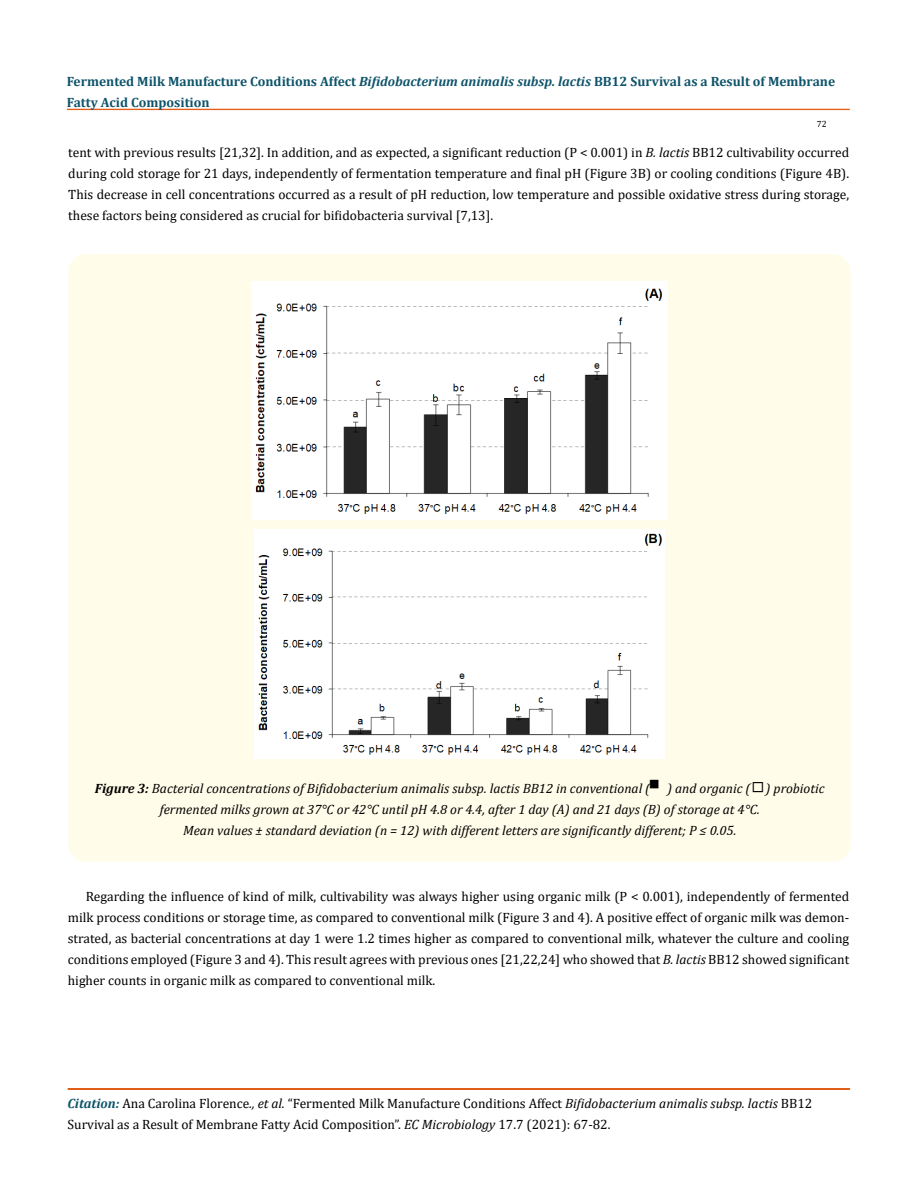
<style>
.page{position:relative;width:917px;height:1188px;background:#fff}
.page>*{position:absolute;margin:0;border:0;box-sizing:border-box;transform-origin:0 0}
.t1{font:13.5px/21px "Cambria";color:#000;text-align:justify}
.t2{font:italic 13.5px/21px "Cambria";color:#000;text-align:center}
.t3{font:700 13.5px/21px "Cambria";color:#0e546a}
.t4{font:9px "Cambria";color:#000}
.s1{font-style:italic}
.s2{font-weight:700}
.s3{font-style:normal;font-size:18px}
.s4{font-weight:700;font-style:italic;color:#0e546a}
</style>
<div class="page">
<div style="left:67px;top:109px;width:782px;height:1px;border:1px solid #e05d1a"></div>
<div style="left:68px;top:1089px;width:781px;height:1px;border:1px solid #e05d1a"></div>
<div style="left:68px;top:254px;width:782px;height:608px;background:#fffde9;border-radius:18px"></div>
<img style="left:251px;top:281px;width:416px;height:238px">
<img style="left:255px;top:530px;width:409px;height:229px">
<p class="t3" style="left:67px;top:71px;width:769px">Fermented Milk Manufacture Conditions Affect <span class="s1">Bifidobacterium animalis subsp. lactis</span> BB12 Survival as a Result of Membrane<br>Fatty Acid Composition</p>
<p class="t4" style="left:816px;top:118px;width:11px">72</p>
<p class="t1" style="left:68px;top:142px;width:782px">tent with previous results [21,32]. In addition, and as expected, a significant reduction (P &lt; 0.001) in <span class="s1">B. lactis</span> BB12 cultivability occurred during cold storage for 21 days, independently of fermentation temperature and final pH (Figure 3B) or cooling conditions (Figure 4B).<br>This decrease in cell concentrations occurred as a result of pH reduction, low temperature and possible oxidative stress during storage, these factors being considered as crucial for bifidobacteria survival [7,13].</p>
<p class="t2" style="left:95px;top:777px;width:731px"><span class="s2">Figure 3:</span> Bacterial concentrations of Bifidobacterium animalis subsp. lactis BB12 in conventional (▘) and organic (<span class="s3">◻</span>) probiotic fermented milks grown at 37°C or 42°C until pH 4.8 or 4.4, after 1 day (A) and 21 days (B) of storage at 4°C.<br>Mean values ± standard deviation (n = 12) with different letters are significantly different; P ≤ 0.05.</p>
<p class="t1" style="left:68px;top:886px;width:783px;text-indent:18px">Regarding the influence of kind of milk, cultivability was always higher using organic milk (P &lt; 0.001), independently of fermented milk process conditions or storage time, as compared to conventional milk (Figure 3 and 4). A positive effect of organic milk was demon&shy;strated, as bacterial concentrations at day 1 were 1.2 times higher as compared to conventional milk, whatever the culture and cooling conditions employed (Figure 3 and 4). This result agrees with previous ones [21,22,24] who showed that <span class="s1">B. lactis</span> BB12 showed significant higher counts in organic milk as compared to conventional milk.</p>
<p class="t1" style="left:67px;top:1092px;width:746px"><span class="s4">Citation:</span> Ana Carolina Florence<span class="s1">., et al.</span> “Fermented Milk Manufacture Conditions Affect <span class="s1">Bifidobacterium animalis subsp. lactis</span> BB12<br>Survival as a Result of Membrane Fatty Acid Composition”. <span class="s1">EC Microbiology</span> 17.7 (2021): 67-82.</p>
</div>
